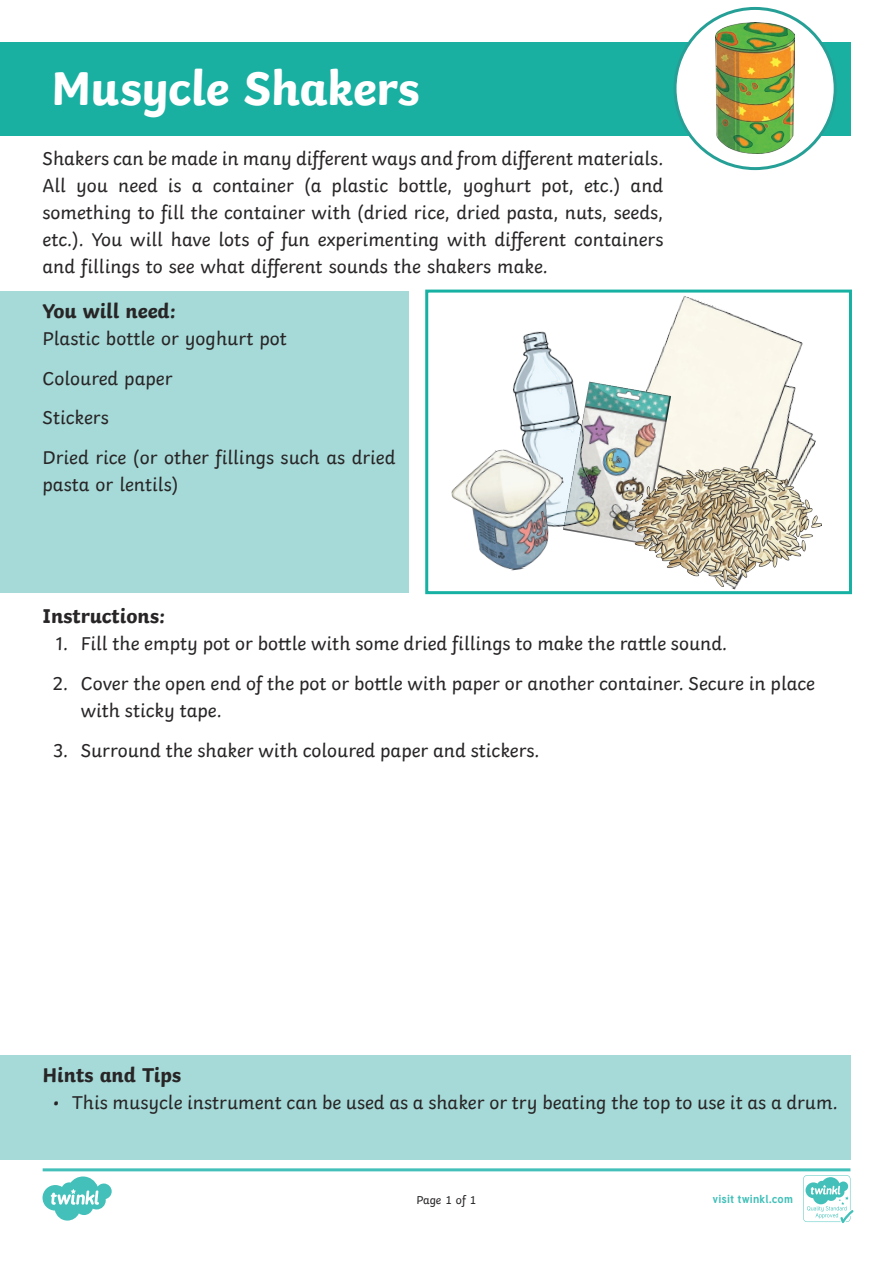
<style>
.page{position:relative;width:893px;height:1263px;background:#fff}
.page>*{position:absolute;margin:0;border:0;box-sizing:border-box;transform-origin:0 0}
.Heading_1{font:700 49.5px "Twinkl";letter-spacing:-.01em;color:#fff}
.Heading_3{font:700 21px "Twinkl";color:#282526}
.KS2_Body_Copy{font:19.5px/27px "Twinkl";color:#282526}
.Page_Numbers{font:12px "Twinkl";letter-spacing:-.005em;color:#282526}
.t1{font:700 11.4px "Tuffy";letter-spacing:.015em;color:#42c0b9}
</style>
<div class="page">
<div style="left:0;top:42px;width:850px;height:93px;background:#19b0a2"></div>
<div style="left:0;top:291px;width:408px;height:302px;background:#a5dad8"></div>
<div style="left:0;top:1056px;width:850px;height:104px;background:#a5dad8"></div>
<div style="left:675px;top:8px;width:160px;height:161px;background:#fff;border-radius:50%"></div>
<img style="left:715px;top:22px;width:79px;height:131px">
<div style="left:673px;top:7px;width:164px;height:163px;border:3px solid #26a096;border-radius:50%"></div>
<div style="left:425px;top:290px;width:427px;height:304px;background:#fff;border:3px solid #16b1a3"></div>
<img style="left:591px;top:293px;width:255px;height:302px">
<img style="left:660px;top:382px;width:11px;height:85px">
<img style="left:630px;top:467px;width:192px;height:119px">
<img style="left:446px;top:290px;width:214px;height:272px">
<img style="left:446px;top:442px;width:128px;height:129px">
<svg style="left:43px;top:1168px;width:810px;height:55px"></svg>
<p class="Heading_1" style="left:51px;top:47px;width:370px">Musycle Shakers</p>
<p class="KS2_Body_Copy" style="left:43px;top:143px;width:622px;text-align:justify">Shakers can be made in many different ways and from different materials.<br>All you need is a container (a plastic bottle, yoghurt pot, etc.) and something to fill the container with (dried rice, dried pasta, nuts, seeds, etc.). You will have lots of fun experimenting with different containers and fillings to see what different sounds the shakers make.</p>
<p class="Heading_3" style="left:43px;top:293px;width:135px">You will need:</p>
<p class="KS2_Body_Copy" style="left:43px;top:323px;width:246px">Plastic bottle or yoghurt pot</p>
<p class="KS2_Body_Copy" style="left:43px;top:363px;width:132px">Coloured paper</p>
<p class="KS2_Body_Copy" style="left:43px;top:402px;width:68px">Stickers</p>
<p class="KS2_Body_Copy" style="left:43px;top:442px;width:354px">Dried rice (or other fillings such as dried pasta or lentils)</p>
<p class="Heading_3" style="left:43px;top:599px;width:124px">Instructions:</p>
<p class="KS2_Body_Copy" style="left:56px;top:628px;width:673px">1. Fill the empty pot or bottle with some dried fillings to make the rattle sound.</p>
<p class="KS2_Body_Copy" style="left:81px;top:668px;width:736px;text-indent:-28px">2. Cover the open end of the pot or bottle with paper or another container. Secure in place with sticky tape.</p>
<p class="KS2_Body_Copy" style="left:53px;top:735px;width:488px">3. Surround the shaker with coloured paper and stickers.</p>
<p class="Heading_3" style="left:43px;top:1058px;width:140px">Hints and Tips</p>
<p class="KS2_Body_Copy" style="left:53px;top:1087px;width:786px">• This musycle instrument can be used as a shaker or try beating the top to use it as a drum.</p>
<p class="Page_Numbers" style="left:416px;top:1191px;width:62px">Page 1 of 1</p>
<p class="t1" style="left:712px;top:1190px;width:82px">visit twinkl.com</p>
</div>
